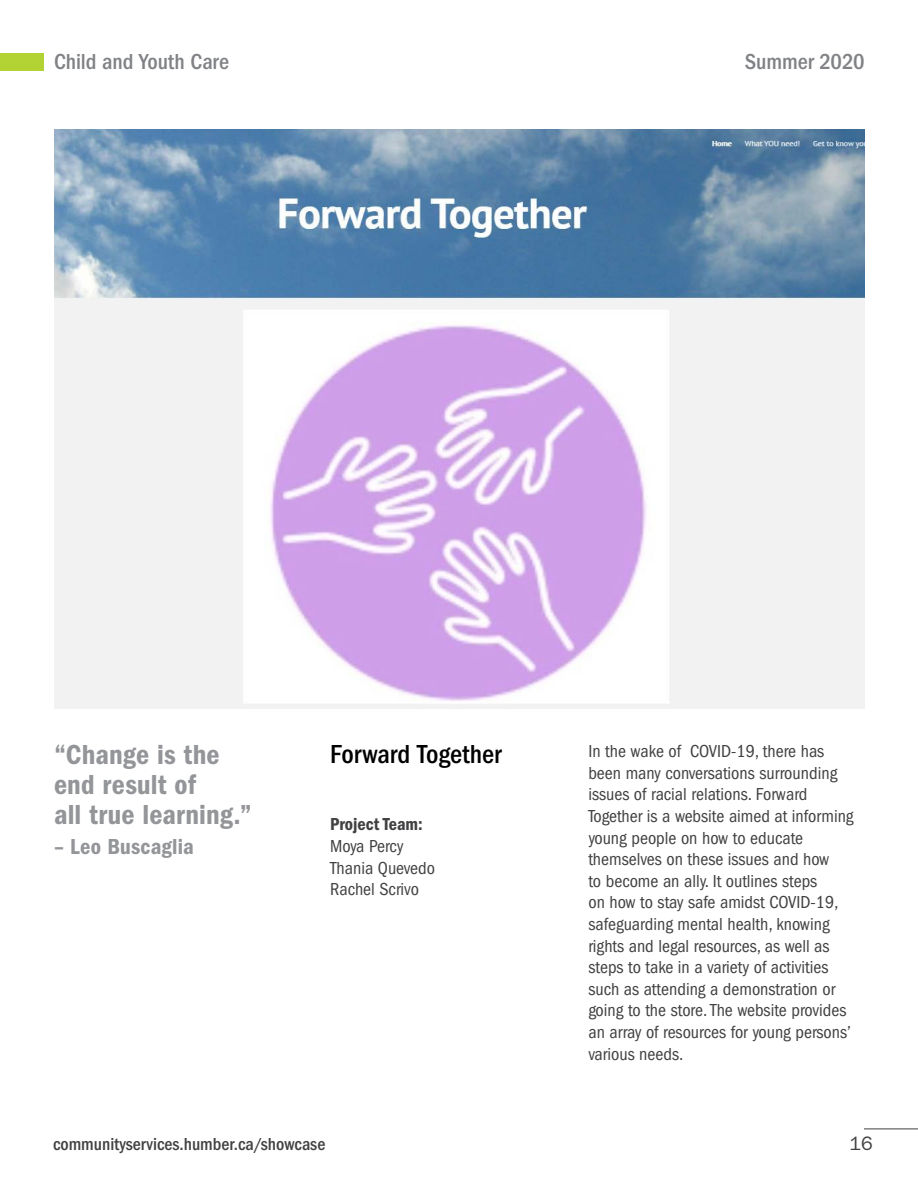
<style>
.page{position:relative;width:918px;height:1188px;background:#fff}
.page>*{position:absolute;margin:0;border:0;box-sizing:border-box;transform-origin:0 0}
.Quote_-_h1{font:28.5px/30px "ITC Franklin Gothic Std Dm Cd";letter-spacing:.005em;color:#939598}
.Big_copy_headings{font:500 condensed 27px "ITC Franklin Gothic Std";letter-spacing:-.005em;color:#000}
.Grey_header_-_h2{font:500 condensed 22.5px "ITC Franklin Gothic Std";letter-spacing:-.005em;color:#808285}
.Quote_-_h1-2{font:22.5px "ITC Franklin Gothic Std Dm Cd";letter-spacing:.01em;color:#939598}
.t1{font:19.5px "ITC Franklin Gothic Std";color:#414042}
.Body_copy_-_p{font:condensed 18px/21.6px "ITC Franklin Gothic Std";color:#414042}
.t2{font:500 condensed 18px "ITC Franklin Gothic Std";color:#414042}
.s1{font-family:"ITC Franklin Gothic Std Dm Cd";font-stretch:normal}
</style>
<div class="page">
<hr style="left:864px;top:1129px;width:54px;height:1px;background:#414042">
<img style="left:54px;top:130px;width:811px;height:579px">
<div style="left:0;top:53px;width:44px;height:18px;background:#b3d335"></div>
<p class="Grey_header_-_h2" style="left:54px;top:49px;width:177px">Child and Youth Care</p>
<p class="Grey_header_-_h2" style="left:745px;top:49px;width:121px">Summer 2020</p>
<p class="Quote_-_h1" style="left:54px;top:740px;width:199px">“Change is the end result of<br>all true learning.”</p>
<p class="Quote_-_h1-2" style="left:54px;top:834px;width:141px">– Leo Buscaglia</p>
<p class="Big_copy_headings" style="left:330px;top:739px;width:173px">Forward Together</p>
<p class="Body_copy_-_p" style="left:330px;top:814px;width:106px"><span class="s1">Project Team:<br></span>Moya Percy<br>Thania Quevedo<br>Rachel Scrivo</p>
<p class="Body_copy_-_p" style="left:588px;top:741px;width:267px">In the wake of COVID-19, there has been many conversations surrounding issues of racial relations. Forward Together is a website aimed at informing young people on how to educate themselves on these issues and how<br>to become an ally. It outlines steps<br>on how to stay safe amidst COVID-19, safeguarding mental health, knowing rights and legal resources, as well as steps to take in a variety of activities such as attending a demonstration or going to the store. The website provides an array of resources for young persons’ various needs.</p>
<p class="t2" style="left:53px;top:1133px;width:274px">communityservices.humber.ca/showcase</p>
<p class="t1" style="left:850px;top:1132px;width:25px">16</p>
</div>
